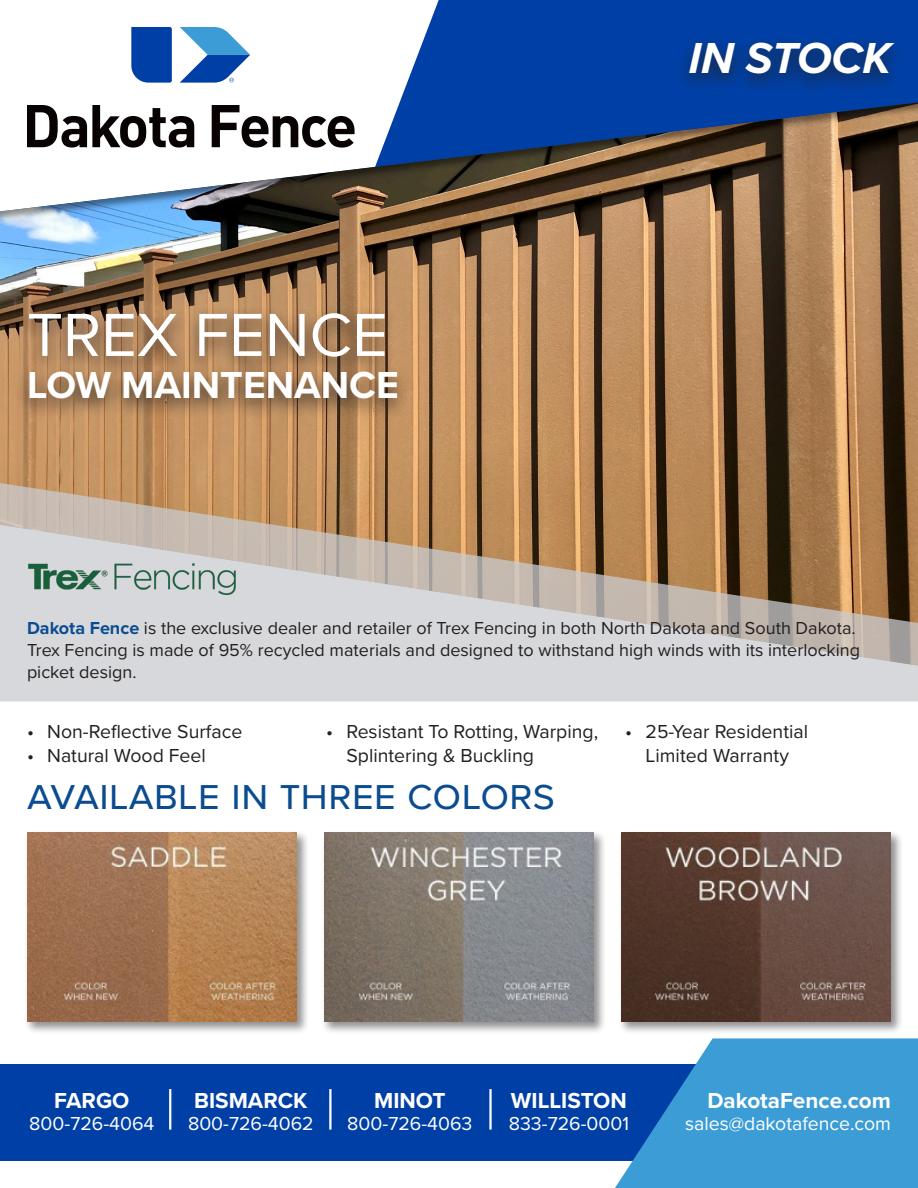
<style>
.page{position:relative;width:918px;height:1188px;background:#fff}
.page>*{position:absolute;margin:0;border:0;box-sizing:border-box;transform-origin:0 0}
.t1{font:63px "Proxima Nova";color:#fff}
.t2{font:italic 700 45px "Proxima Nova";color:#fff}
.t3{font:43.5px "Proxima Nova";color:#0b4c90}
.t4{font:700 39px "Proxima Nova";color:#fff}
.t5{font:700 22.5px "Proxima Nova";color:#fff}
.t6{font:19.5px/23.4px "Proxima Nova";color:#231f20}
.t7{font:19.5px "Proxima Nova";color:#fff}
.t8{font:18px/21.6px "Proxima Nova";color:#231f20}
.s1{font-weight:700;color:#0b4c90}
</style>
<div class="page">
<div style="left:400px;top:0;width:518px;height:100px;background:#0040a6"></div>
<div style="left:0;top:100px;width:918px;height:569px;background:#231f20;opacity:.5"></div>
<svg style="left:0;top:481px;width:918px;height:220px;background:#c0afa0"></svg>
<div style="left:675px;top:34px;width:232px;height:61px;background:#231f20;opacity:.75"></div>
<div style="left:15px;top:305px;width:397px;height:115px;background:#231f20;opacity:.75"></div>
<div style="left:24px;top:830px;width:286px;height:204px;background:#231f20;opacity:.5"></div>
<img style="left:27px;top:833px;width:270px;height:189px">
<div style="left:321px;top:830px;width:286px;height:204px;background:#231f20;opacity:.5"></div>
<img style="left:324px;top:833px;width:270px;height:189px">
<div style="left:618px;top:830px;width:286px;height:204px;background:#231f20;opacity:.5"></div>
<img style="left:621px;top:833px;width:270px;height:189px">
<img style="left:27px;top:556px;width:222px;height:43px">
<div style="left:0;top:1065px;width:918px;height:96px;background:#0040a6"></div>
<svg style="left:27px;top:105px;width:167px;height:43px"></svg>
<svg style="left:212px;top:105px;width:143px;height:43px"></svg>
<svg style="left:131px;top:27px;width:41px;height:56px;background:#0b48aa"></svg>
<svg style="left:180px;top:27px;width:70px;height:56px"></svg>
<svg style="left:615px;top:1038px;width:303px;height:150px;fill:#3c9dd6"></svg>
<hr style="left:169px;top:1089px;width:2px;height:41px;background:#fff">
<hr style="left:489px;top:1089px;width:3px;height:41px;background:#fff">
<hr style="left:329px;top:1089px;width:3px;height:41px;background:#fff">
<p class="t1" style="left:27px;top:288px;width:362px">TREX FENCE</p>
<p class="t4" style="left:27px;top:356px;width:373px">LOW MAINTENANCE</p>
<p class="t2" style="left:689px;top:25px;width:204px">IN STOCK</p>
<p class="t8" style="left:27px;top:617px;width:835px"><span class="s1">Dakota Fence</span> is the exclusive dealer and retailer of Trex Fencing in both North Dakota and South Dakota.<br>Trex Fencing is made of 95% recycled materials and designed to withstand high winds with its interlocking picket design.</p>
<p class="t6" style="left:346px;top:719px;width:253px;text-indent:-20px">• Resistant To Rotting, Warping,<br>Splintering &amp; Buckling</p>
<p class="t6" style="left:625px;top:719px;width:184px;text-align:center">• 25-Year Residential<br>Limited Warranty</p>
<p class="t3" style="left:27px;top:762px;width:529px">Available in Three Colors</p>
<p class="t6" style="left:27px;top:719px;width:217px">• Non-Reflective Surface</p>
<p class="t6" style="left:27px;top:743px;width:180px">• Natural Wood Feel</p>
<p class="t5" style="left:54px;top:1083px;width:77px">FARGO</p>
<p class="t7" style="left:29px;top:1109px;width:127px">800-726-4064</p>
<p class="t5" style="left:194px;top:1083px;width:115px">BISMARCK</p>
<p class="t7" style="left:188px;top:1109px;width:127px">800-726-4062</p>
<p class="t5" style="left:374px;top:1083px;width:73px">MINOT</p>
<p class="t7" style="left:347px;top:1109px;width:127px">800-726-4063</p>
<p class="t5" style="left:511px;top:1083px;width:118px">WILLISTON</p>
<p class="t7" style="left:509px;top:1109px;width:122px">833-726-0001</p>
<p class="t5" style="left:707px;top:1084px;width:185px">DakotaFence.com</p>
<p class="t7" style="left:685px;top:1109px;width:207px">sales@dakotafence.com</p>
</div>
